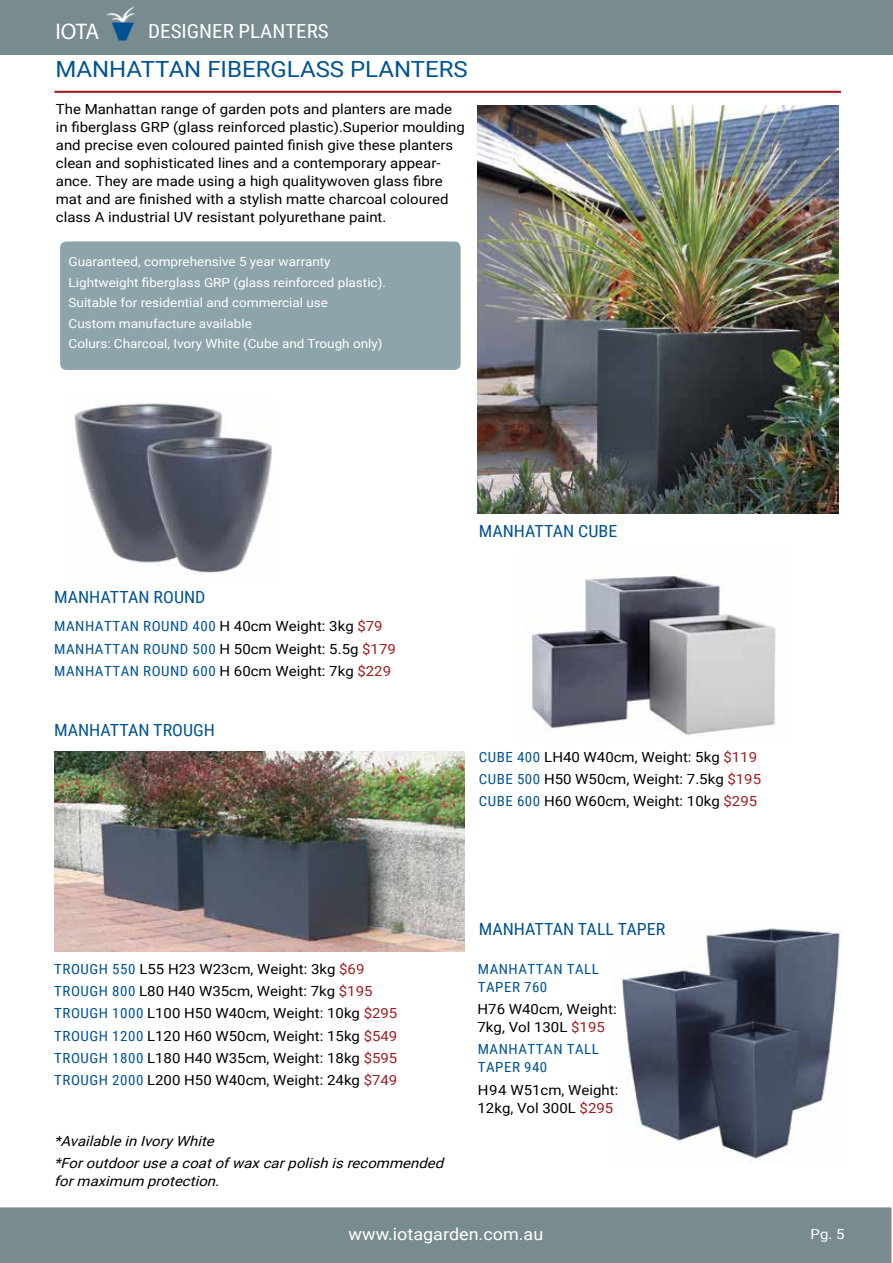
<style>
.page{position:relative;width:893px;height:1263px;background:#fff}
.page>*{position:absolute;margin:0;border:0;box-sizing:border-box;transform-origin:0 0}
.t1{font:22.65px "Myriad Pro";color:#fff}
.t2{font:22.35px "Roboto";color:#005392;scale:1.08 1}
.t3{font:19.5px "Roboto Condensed";color:#fff;scale:1.08 1}
.t4{font:16.8px "Roboto Condensed";color:#005392;scale:1.08 1}
.t5{font:16.8px "Roboto";color:#fff;scale:1.08 1}
.t6{font:13.95px/18px "Roboto";color:#000;scale:1.08 1}
.t7{font:13.95px/22.2px "Roboto Condensed";letter-spacing:.035em;color:#005392;scale:1.08 1}
.t8{font:italic 13.95px/22.2px "Roboto";color:#000;scale:1.08 1}
.t9{font:13.95px "Roboto";color:#fff;scale:1.08 1}
.t10{font:12.6px/20.4px "Roboto";color:#fff;scale:1.08 1}
.s1{font-family:"Roboto";color:#000}
.s2{font-family:"Roboto";color:#9e1d20}
.s3{font-family:"Roboto Condensed";color:#005392}
.s4{color:#9e1d20}
</style>
<div class="page">
<div style="left:0;top:0;width:893px;height:54px;background:#788b8f"></div>
<img style="left:106px;top:6px;width:29px;height:35px">
<div style="left:0;top:1207px;width:892px;height:56px;background:#788b8f"></div>
<img style="left:74px;top:403px;width:198px;height:170px">
<div style="left:58px;top:239px;width:405px;height:133px;background:#8da4aa;border-radius:9px"></div>
<div style="left:56px;top:237px;width:409px;height:137px;border:4px solid #fff;border-radius:9px"></div>
<hr style="left:54px;top:91px;width:787px;height:2px;background:#9e1d20">
<img style="left:478px;top:106px;width:361px;height:408px">
<img style="left:54px;top:752px;width:411px;height:199px">
<img style="left:526px;top:575px;width:250px;height:160px">
<img style="left:621px;top:928px;width:219px;height:234px">
<h1 class="t1" style="left:56px;top:18px;width:45px">IOTA</h1>
<h3 class="t3" style="left:148px;top:18px;width:169px">DESIGNER PLANTERS</h3>
<h2 class="t2" style="left:55px;top:54px;width:383px">MANHATTAN FIBERGLASS PLANTERS</h2>
<p class="t6" style="left:56px;top:99px;width:380px">The Manhattan range of garden pots and planters are made in fiberglass GRP (glass reinforced plastic).Superior moulding and precise even coloured painted finish give these planters clean and sophisticated lines and a contemporary appear&shy;ance. They are made using a high qualitywoven glass fibre mat and are finished with a stylish matte charcoal coloured class A industrial UV resistant polyurethane paint.</p>
<p class="t10" style="left:69px;top:251px;width:295px">Guaranteed, comprehensive 5 year warranty Lightweight fiberglass GRP (glass reinforced plastic).<br>Suitable for residential and commercial use<br>Custom manufacture available<br>Colurs: Charcoal, Ivory White (Cube and Trough only)</p>
<p class="t4" style="left:54px;top:585px;width:142px">MANHATTAN ROUND</p>
<p class="t7" style="left:54px;top:615px;width:318px">MANHATTAN ROUND 400 <span class="s1">H 40cm Weight: 3kg</span> <span class="s2">$79<br></span>MANHATTAN ROUND 500 <span class="s1">H 50cm Weight: 5.5g</span> <span class="s2">$179<br></span>MANHATTAN ROUND 600 <span class="s1">H 60cm Weight: 7kg</span> <span class="s2">$229</span></p>
<p class="t4" style="left:54px;top:718px;width:151px">MANHATTAN TROUGH</p>
<p class="t4" style="left:479px;top:519px;width:130px">MANHATTAN CUBE</p>
<p class="t6" style="left:479px;top:745px;width:263px;line-height:22.2px"><span class="s3">CUBE 400</span> LH40 W40cm, Weight: 5kg <span class="s4">$119<br></span><span class="s3">CUBE 500</span> H50 W50cm, Weight: 7.5kg <span class="s4">$195<br></span><span class="s3">CUBE 600</span> H60 W60cm, Weight: 10kg <span class="s4">$295</span></p>
<p class="t6" style="left:54px;top:957px;width:319px;line-height:22.2px"><span class="s3">TROUGH 550</span> L55 H23 W23cm, Weight: 3kg <span class="s4">$69<br></span><span class="s3">TROUGH 800</span> L80 H40 W35cm, Weight: 7kg <span class="s4">$195<br></span><span class="s3">TROUGH 1000</span> L100 H50 W40cm, Weight: 10kg <span class="s4">$295<br></span><span class="s3">TROUGH 1200</span> L120 H60 W50cm, Weight: 15kg <span class="s4">$549<br></span><span class="s3">TROUGH 1800</span> L180 H40 W35cm, Weight: 18kg <span class="s4">$595<br></span><span class="s3">TROUGH 2000</span> L200 H50 W40cm, Weight: 24kg <span class="s4">$749</span></p>
<p class="t8" style="left:54px;top:1129px;width:366px">*AvailableinIvoryWhite *Foroutdooruseacoatofwaxcarpolishisrecommended</p>
<p class="t8" style="left:54px;top:1169px;width:159px">formaximum protection.</p>
<p class="t4" style="left:479px;top:917px;width:174px">MANHATTAN TALL TAPER</p>
<p class="t7" style="left:478px;top:959px;width:114px;line-height:18px">MANHATTAN TALL<br>TAPER 760</p>
<p class="t6" style="left:478px;top:999px;width:130px">H76 W40cm, Weight:<br>7kg, Vol 130L <span class="s4">$195</span></p>
<p class="t7" style="left:478px;top:1040px;width:114px;line-height:18px">MANHATTAN TALL<br>TAPER 940</p>
<p class="t6" style="left:478px;top:1080px;width:132px">H94 W51cm, Weight:<br>12kg, Vol 300L <span class="s4">$295</span></p>
<p class="t5" style="left:349px;top:1222px;width:182px">www.iotagarden.com.au</p>
<p class="t9" style="left:811px;top:1224px;width:33px">Pg. 5</p>
</div>
